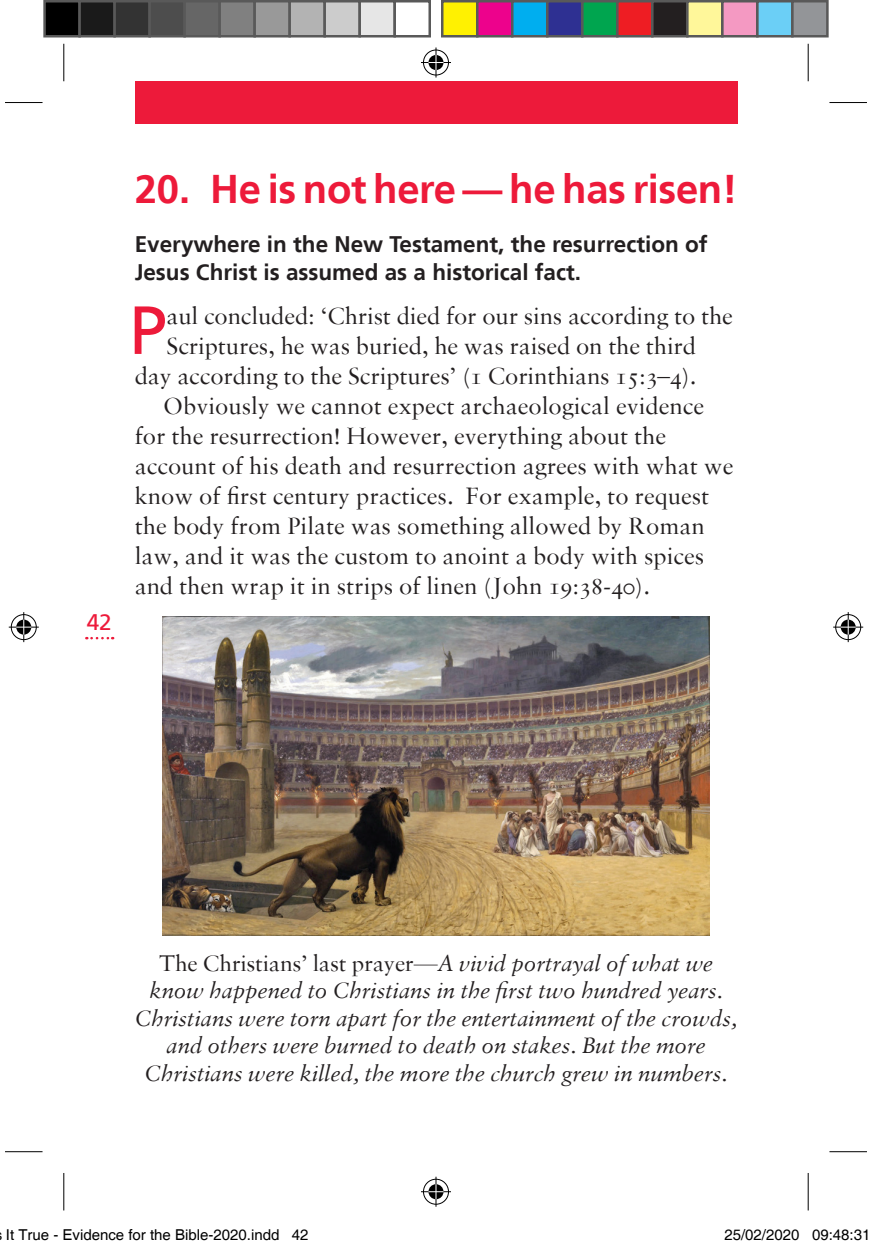
<style>
.page{position:relative;width:872px;height:1248px;background:#fff}
.page>*{position:absolute;margin:0;border:0;box-sizing:border-box;transform-origin:0 0}
.t1{font:68px "Frutiger LT";color:#ed1a3a}
.t2{font:700 40px "Frutiger LT";letter-spacing:-.01em;color:#ed1a3a}
.t3{font:25px "DO Sabon";color:#231f20}
.t4{font:italic 23.75px/27.5px "DO Sabon";letter-spacing:-.01em;color:#231f20;text-align:center}
.t5{font:700 22.5px/27.5px "Frutiger LT";color:#231f20}
.t6{font:22.5px "Frutiger LT";color:#ed1a3a}
.t7{font:15px "Helvetica";color:#000}
.s1{font-style:normal}
</style>
<div class="page">
<div style="left:135px;top:81px;width:602px;height:43px;background:#ed1a3a"></div>
<svg style="left:86px;top:637px;width:27px;height:2px"></svg>
<img style="left:163px;top:616px;width:546px;height:319px">
<hr style="left:5px;top:102px;width:38px;height:1px;background:#000">
<hr style="left:829px;top:102px;width:38px;height:1px;background:#000">
<hr style="left:5px;top:1151px;width:38px;height:1px;background:#000">
<hr style="left:829px;top:1151px;width:38px;height:1px;background:#000">
<hr style="left:63px;top:44px;width:1px;height:37px;background:#000">
<hr style="left:63px;top:1173px;width:1px;height:37px;background:#000">
<hr style="left:807px;top:44px;width:1px;height:37px;background:#000">
<hr style="left:807px;top:1173px;width:1px;height:37px;background:#000">
<div style="left:422px;top:48px;width:28px;height:29px;border:3px solid #fff;border-radius:50%"></div>
<hr style="left:421px;top:61px;width:30px;height:3px;background:#fff">
<hr style="left:434px;top:47px;width:3px;height:30px;background:#fff">
<div style="left:427px;top:53px;width:18px;height:19px;border:3px solid #fff;border-radius:50%"></div>
<div style="left:423px;top:50px;width:26px;height:25px;border:1px solid #000;border-radius:50%"></div>
<hr style="left:421px;top:62px;width:30px;height:1px;background:#000">
<hr style="left:435px;top:47px;width:1px;height:30px;background:#000">
<svg style="left:428px;top:55px;width:15px;height:15px"></svg>
<div style="left:422px;top:1177px;width:28px;height:28px;border:3px solid #fff;border-radius:50%"></div>
<hr style="left:421px;top:1190px;width:30px;height:3px;background:#fff">
<hr style="left:434px;top:1176px;width:3px;height:30px;background:#fff">
<div style="left:427px;top:1182px;width:18px;height:18px;border:3px solid #fff;border-radius:50%"></div>
<div style="left:423px;top:1179px;width:26px;height:25px;border:1px solid #000;border-radius:50%"></div>
<hr style="left:421px;top:1191px;width:30px;height:1px;background:#000">
<hr style="left:435px;top:1176px;width:1px;height:30px;background:#000">
<svg style="left:428px;top:1184px;width:15px;height:15px"></svg>
<div style="left:10px;top:613px;width:28px;height:28px;border:3px solid #fff;border-radius:50%"></div>
<hr style="left:9px;top:625px;width:30px;height:3px;background:#fff">
<hr style="left:22px;top:612px;width:3px;height:30px;background:#fff">
<div style="left:15px;top:618px;width:18px;height:18px;border:3px solid #fff;border-radius:50%"></div>
<div style="left:11px;top:614px;width:26px;height:26px;border:1px solid #000;border-radius:50%"></div>
<hr style="left:9px;top:626px;width:30px;height:1px;background:#000">
<hr style="left:23px;top:612px;width:1px;height:30px;background:#000">
<svg style="left:16px;top:619px;width:15px;height:15px"></svg>
<div style="left:834px;top:613px;width:28px;height:28px;border:3px solid #fff;border-radius:50%"></div>
<hr style="left:833px;top:625px;width:30px;height:3px;background:#fff">
<hr style="left:846px;top:612px;width:3px;height:30px;background:#fff">
<div style="left:839px;top:618px;width:18px;height:18px;border:3px solid #fff;border-radius:50%"></div>
<div style="left:835px;top:614px;width:26px;height:26px;border:1px solid #000;border-radius:50%"></div>
<hr style="left:833px;top:626px;width:30px;height:1px;background:#000">
<hr style="left:847px;top:612px;width:1px;height:30px;background:#000">
<svg style="left:840px;top:619px;width:15px;height:15px"></svg>
<div style="left:45px;top:1px;width:35px;height:35px;background:#000"></div>
<div style="left:43px;top:0;width:38px;height:37px;border:2px solid #595959"></div>
<div style="left:80px;top:1px;width:35px;height:35px;background:#1a1a1a"></div>
<div style="left:78px;top:0;width:38px;height:37px;border:2px solid #595959"></div>
<div style="left:115px;top:1px;width:35px;height:35px;background:#333"></div>
<div style="left:113px;top:0;width:38px;height:37px;border:2px solid #595959"></div>
<div style="left:150px;top:1px;width:35px;height:35px;background:#4d4d4d"></div>
<div style="left:148px;top:0;width:38px;height:37px;border:2px solid #595959"></div>
<div style="left:185px;top:1px;width:35px;height:35px;background:#666"></div>
<div style="left:183px;top:0;width:38px;height:37px;border:2px solid #595959"></div>
<div style="left:220px;top:1px;width:35px;height:35px;background:#808080"></div>
<div style="left:218px;top:0;width:38px;height:37px;border:2px solid #595959"></div>
<div style="left:255px;top:1px;width:35px;height:35px;background:#999"></div>
<div style="left:253px;top:0;width:38px;height:37px;border:2px solid #595959"></div>
<div style="left:290px;top:1px;width:35px;height:35px;background:#b3b3b3"></div>
<div style="left:288px;top:0;width:38px;height:37px;border:2px solid #595959"></div>
<div style="left:325px;top:1px;width:35px;height:35px;background:#ccc"></div>
<div style="left:323px;top:0;width:38px;height:37px;border:2px solid #595959"></div>
<div style="left:360px;top:1px;width:35px;height:35px;background:#e6e6e6"></div>
<div style="left:358px;top:0;width:38px;height:37px;border:2px solid #595959"></div>
<div style="left:393px;top:0;width:38px;height:37px;border:2px solid #595959"></div>
<div style="left:442px;top:1px;width:35px;height:35px;background:#fff101"></div>
<div style="left:441px;top:0;width:37px;height:37px;border:2px solid #595959"></div>
<div style="left:477px;top:1px;width:35px;height:35px;background:#ed028c"></div>
<div style="left:476px;top:0;width:37px;height:37px;border:2px solid #595959"></div>
<div style="left:512px;top:1px;width:35px;height:35px;background:#00aeef"></div>
<div style="left:511px;top:0;width:37px;height:37px;border:2px solid #595959"></div>
<div style="left:547px;top:1px;width:35px;height:35px;background:#2e3092"></div>
<div style="left:546px;top:0;width:37px;height:37px;border:2px solid #595959"></div>
<div style="left:582px;top:1px;width:35px;height:35px;background:#00a54f"></div>
<div style="left:581px;top:0;width:37px;height:37px;border:2px solid #595959"></div>
<div style="left:617px;top:1px;width:35px;height:35px;background:#ee1d23"></div>
<div style="left:616px;top:0;width:37px;height:37px;border:2px solid #595959"></div>
<div style="left:652px;top:1px;width:35px;height:35px;background:#231f20"></div>
<div style="left:651px;top:0;width:37px;height:37px;border:2px solid #595959"></div>
<div style="left:687px;top:1px;width:35px;height:35px;background:#fff79a"></div>
<div style="left:686px;top:0;width:37px;height:37px;border:2px solid #595959"></div>
<div style="left:722px;top:1px;width:35px;height:35px;background:#f499c2"></div>
<div style="left:721px;top:0;width:37px;height:37px;border:2px solid #595959"></div>
<div style="left:757px;top:1px;width:35px;height:35px;background:#6bcff6"></div>
<div style="left:756px;top:0;width:37px;height:37px;border:2px solid #595959"></div>
<div style="left:792px;top:1px;width:35px;height:35px;background:#939598"></div>
<div style="left:791px;top:0;width:37px;height:37px;border:2px solid #595959"></div>
<p class="t6" style="left:87px;top:609px;width:27px">42</p>
<h2 class="t2" style="left:135px;top:166px;width:604px">20. He is not here — he has risen!</h2>
<p class="t5" style="left:135px;top:231px;width:574px">Everywhere in the New Testament, the resurrection of<br>Jesus Christ is assumed as a historical fact.</p>
<h1 class="t1" style="left:129px;top:290px;width:39px">P</h1>
<p class="t3" style="left:166px;top:301px;width:568px">aul concluded: ‘Christ died for our sins according to the</p>
<p class="t3" style="left:166px;top:331px;width:531px">Scriptures, he was buried, he was raised on the third</p>
<p class="t3" style="left:135px;top:361px;width:563px">day according to the Scriptures’ (1 Corinthians 15:3–4).</p>
<p class="t3" style="left:163px;top:391px;width:542px">Obviously we cannot expect archaeological evidence</p>
<p class="t3" style="left:135px;top:421px;width:533px">for the resurrection! However, everything about the</p>
<p class="t3" style="left:135px;top:451px;width:600px">account of his death and resurrection agrees with what we</p>
<p class="t3" style="left:135px;top:481px;width:576px">know of first century practices. For example, to request</p>
<p class="t3" style="left:135px;top:511px;width:571px">the body from Pilate was something allowed by Roman</p>
<p class="t3" style="left:135px;top:541px;width:571px">law, and it was the custom to anoint a body with spices</p>
<p class="t3" style="left:135px;top:571px;width:517px">and then wrap it in strips of linen (John 19:38-40).</p>
<p class="t4" style="left:135px;top:949px;width:604px"><span class="s1">The Christians’ last prayer</span>—A vivid portrayal of what we know happened to Christians in the first two hundred years.<br>Christians were torn apart for the entertainment of the crowds, and others were burned to death on stakes. But the more Christians were killed, the more the church grew in numbers.</p>
<p class="t7" style="left:6px;top:1226px;width:304px">It True - Evidence for the Bible-2020.indd 42</p>
<p class="t7" style="left:724px;top:1226px;width:147px">25/02/2020 09:48:31</p>
</div>
